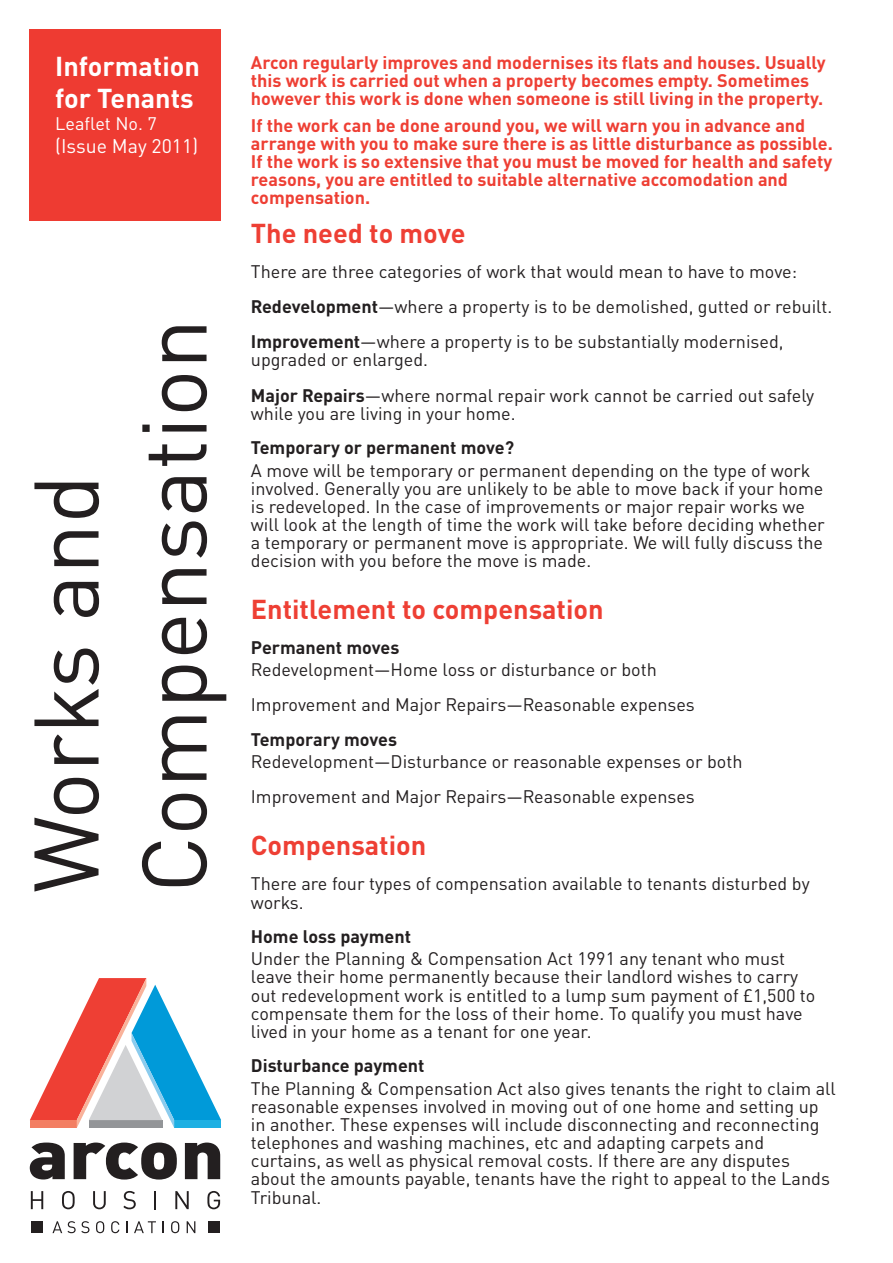
<style>
.page{position:relative;width:893px;height:1263px;background:#fff}
.page>*{position:absolute;margin:0;border:0;box-sizing:border-box;transform-origin:0 0}
.MainHeading{font:90px/108px "DINOT";color:#231f20}
.Heading1{font:700 27px "DINOT";color:#ee3f34}
.BannerHeading{font:700 27px/32.4px "DINOT";color:#fff}
.BannerHeading3{font:19.5px "DINOT";color:#fff}
.t1{font:18px/18.1px "DINOT";color:#231f20}
.OpeningPara{font:700 18px/18px "DINOT";color:#ee3f34}
.Heading3{font:700 18px "DINOT";color:#231f20}
.BannerHeading2{font:18px "DINOT";color:#fff}
.s1{font-weight:700}
</style>
<div class="page">
<svg style="left:30px;top:1142px;width:35px;height:37px"></svg>
<svg style="left:74px;top:1142px;width:103px;height:37px"></svg>
<svg style="left:185px;top:1142px;width:35px;height:37px"></svg>
<svg style="left:31px;top:1191px;width:12px;height:18px"></svg>
<svg style="left:62px;top:1191px;width:13px;height:18px"></svg>
<svg style="left:93px;top:1191px;width:13px;height:18px"></svg>
<svg style="left:123px;top:1191px;width:13px;height:18px"></svg>
<svg style="left:154px;top:1191px;width:2px;height:18px"></svg>
<svg style="left:175px;top:1191px;width:14px;height:18px"></svg>
<svg style="left:207px;top:1191px;width:13px;height:18px"></svg>
<div style="left:31px;top:1221px;width:12px;height:12px;background:#231f20"></div>
<div style="left:208px;top:1221px;width:12px;height:12px;background:#231f20"></div>
<svg style="left:52px;top:1221px;width:37px;height:12px"></svg>
<svg style="left:96px;top:1221px;width:8px;height:12px"></svg>
<svg style="left:111px;top:1221px;width:8px;height:12px"></svg>
<svg style="left:127px;top:1221px;width:1px;height:12px"></svg>
<svg style="left:134px;top:1221px;width:22px;height:12px"></svg>
<svg style="left:162px;top:1221px;width:2px;height:12px"></svg>
<svg style="left:171px;top:1221px;width:8px;height:12px"></svg>
<svg style="left:187px;top:1221px;width:8px;height:12px"></svg>
<svg style="left:30px;top:978px;width:191px;height:150px"></svg>
<div style="left:30px;top:30px;width:191px;height:191px;background:#ee3b32"></div>
<p class="BannerHeading" style="left:55px;top:49px;width:146px">Information for Tenants</p>
<p class="BannerHeading2" style="left:55px;top:112px;width:103px">Leaflet No. 7</p>
<p class="BannerHeading3" style="left:55px;top:134px;width:144px">(Issue May 2011)</p>
<p class="MainHeading" style="left:11px;top:893px;width:576px;rotate:-90deg">Works and<br>Compensation</p>
<p class="OpeningPara" style="left:251px;top:53px;width:576px">Arcon regularly improves and modernises its flats and houses. Usually this work is carried out when a property becomes empty. Sometimes however this work is done when someone is still living in the property.</p>
<p class="OpeningPara" style="left:251px;top:116px;width:583px">If the work can be done around you, we will warn you in advance and arrange with you to make sure there is as little disturbance as possible.<br>If the work is so extensive that you must be moved for health and safety reasons, you are entitled to suitable alternative accomodation and compensation.</p>
<p class="Heading1" style="left:251px;top:215px;width:216px">The need to move</p>
<p class="t1" style="left:251px;top:262px;width:548px">There are three categories of work that would mean to have to move:</p>
<p class="t1" style="left:251px;top:297px;width:583px"><span class="s1">Redevelopment</span>—where a property is to be demolished, gutted or rebuilt.</p>
<p class="t1" style="left:251px;top:332px;width:534px"><span class="s1">Improvement</span>—where a property is to be substantially modernised, upgraded or enlarged.</p>
<p class="t1" style="left:251px;top:386px;width:565px"><span class="s1">Major Repairs</span>—where normal repair work cannot be carried out safely while you are living in your home.</p>
<p class="Heading3" style="left:251px;top:436px;width:265px">Temporary or permanent move?</p>
<p class="t1" style="left:251px;top:461px;width:575px">A move will be temporary or permanent depending on the type of work involved. Generally you are unlikely to be able to move back if your home is redeveloped. In the case of improvements or major repair works we will look at the length of time the work will take before deciding whether a temporary or permanent move is appropriate. We will fully discuss the decision with you before the move is made.</p>
<p class="Heading1" style="left:251px;top:592px;width:354px">Entitlement to compensation</p>
<p class="Heading3" style="left:251px;top:635px;width:150px">Permanent moves</p>
<p class="t1" style="left:251px;top:660px;width:407px">Redevelopment—Home loss or disturbance or both</p>
<p class="t1" style="left:251px;top:695px;width:445px">Improvement and Major Repairs—Reasonable expenses</p>
<p class="Heading3" style="left:251px;top:727px;width:148px">Temporary moves</p>
<p class="t1" style="left:251px;top:752px;width:493px">Redevelopment—Disturbance or reasonable expenses or both</p>
<p class="t1" style="left:251px;top:787px;width:445px">Improvement and Major Repairs—Reasonable expenses</p>
<p class="Heading1" style="left:251px;top:828px;width:177px">Compensation</p>
<p class="t1" style="left:251px;top:874px;width:560px">There are four types of compensation available to tenants disturbed by works.</p>
<p class="Heading3" style="left:251px;top:924px;width:162px">Home loss payment</p>
<p class="t1" style="left:251px;top:949px;width:566px">Under the Planning &amp; Compensation Act 1991 any tenant who must leave their home permanently because their landlord wishes to carry out redevelopment work is entitled to a lump sum payment of £1,500 to compensate them for the loss of their home. To qualify you must have lived in your home as a tenant for one year.</p>
<p class="Heading3" style="left:251px;top:1054px;width:175px">Disturbance payment</p>
<p class="t1" style="left:251px;top:1079px;width:586px">The Planning &amp; Compensation Act also gives tenants the right to claim all reasonable expenses involved in moving out of one home and setting up in another. These expenses will include disconnecting and reconnecting telephones and washing machines, etc and adapting carpets and curtains, as well as physical removal costs. If there are any disputes about the amounts payable, tenants have the right to appeal to the Lands Tribunal.</p>
</div>
